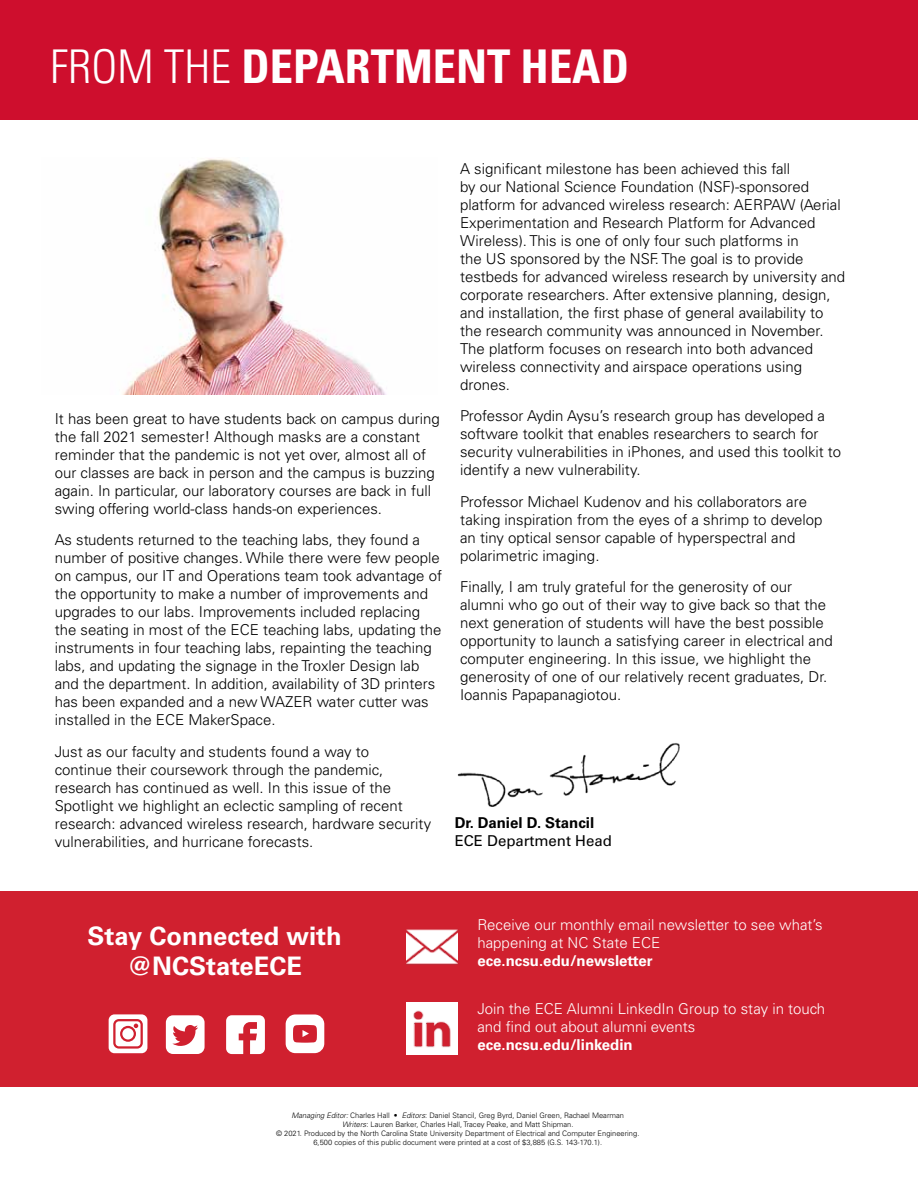
<style>
.page{position:relative;width:918px;height:1188px;background:#fff}
.page>*{position:absolute;margin:0;border:0;box-sizing:border-box;transform-origin:0 0}
.t1{font:700 condensed 46.5px "Univers LT Std";color:#fff}
.t2{font:700 25.5px/30.6px "Univers LT Std";color:#fff;text-align:center}
.t3{font:300 15px/18px "Univers LT Std";color:#000}
.t4{font:300 15px/18px "Univers LT Std";color:#fff}
.t5{font:700 15px "Univers LT Std";color:#fff}
.t6{font:700 15px "Univers LT Std";color:#000}
.t7{font:15px "Univers LT Std";color:#000}
.t8{font:300 7.5px/9px "Univers LT Std";color:#000;text-align:center}
.s1{font-weight:300}
.s2{font-style:italic}
</style>
<div class="page">
<div style="left:0;top:0;width:918px;height:120px;background:#ce0e2d"></div>
<img style="left:122px;top:158px;width:264px;height:237px">
<img style="left:457px;top:743px;width:223px;height:64px">
<div style="left:0;top:891px;width:918px;height:195px;background:#d0202f"></div>
<img style="left:407px;top:929px;width:51px;height:36px">
<img style="left:407px;top:1003px;width:51px;height:51px">
<svg style="left:109px;top:1014px;width:38px;height:39px"></svg>
<svg style="left:166px;top:1015px;width:39px;height:39px"></svg>
<svg style="left:226px;top:1015px;width:39px;height:39px"></svg>
<svg style="left:286px;top:1014px;width:38px;height:39px"></svg>
<h1 class="t1" style="left:50px;top:38px;width:580px"><span class="s1">FROM THE</span> DEPARTMENT HEAD</h1>
<p class="t3" style="left:55px;top:410px;width:387px">It has been great to have students back on campus during the fall 2021 semester! Although masks are a constant reminder that the pandemic is not yet over, almost all of our classes are back in person and the campus is buzzing again. In particular, our laboratory courses are back in full swing offering world-class hands-on experiences.</p>
<p class="t3" style="left:55px;top:531px;width:389px">As students returned to the teaching labs, they found a number of positive changes. While there were few people on campus, our IT and Operations team took advantage of the opportunity to make a number of improvements and upgrades to our labs. Improvements included replacing the seating in most of the ECE teaching labs, updating the instruments in four teaching labs, repainting the teaching labs, and updating the signage in the Troxler Design lab and the department. In addition, availability of 3D printers has been expanded and a new WAZER water cutter was installed in the ECE MakerSpace.</p>
<p class="t3" style="left:55px;top:743px;width:378px">Just as our faculty and students found a way to<br>continue their coursework through the pandemic, research has continued as well. In this issue of the Spotlight we highlight an eclectic sampling of recent research: advanced wireless research, hardware security vulnerabilities, and hurricane forecasts.</p>
<p class="t3" style="left:460px;top:159px;width:387px">A significant milestone has been achieved this fall<br>by our National Science Foundation (NSF)-sponsored platform for advanced wireless research: AERPAW (Aerial Experimentation and Research Platform for Advanced Wireless). This is one of only four such platforms in<br>the US sponsored by the NSF. The goal is to provide testbeds for advanced wireless research by university and corporate researchers. After extensive planning, design, and installation, the first phase of general availability to the research community was announced in November.<br>The platform focuses on research into both advanced wireless connectivity and airspace operations using drones.</p>
<p class="t3" style="left:460px;top:407px;width:383px">Professor Aydin Aysu’s research group has developed a software toolkit that enables researchers to search for security vulnerabilities in iPhones, and used this toolkit to identify a new vulnerability.</p>
<p class="t3" style="left:460px;top:492px;width:364px">Professor Michael Kudenov and his collaborators are taking inspiration from the eyes of a shrimp to develop an tiny optical sensor capable of hyperspectral and polarimetric imaging.</p>
<p class="t3" style="left:460px;top:578px;width:374px">Finally, I am truly grateful for the generosity of our alumni who go out of their way to give back so that the next generation of students will have the best possible opportunity to launch a satisfying career in electrical and computer engineering. In this issue, we highlight the generosity of one of our relatively recent graduates, Dr.<br>Ioannis Papapanagiotou.</p>
<p class="t6" style="left:455px;top:814px;width:141px">Dr. Daniel D. Stancil</p>
<p class="t7" style="left:455px;top:831px;width:159px">ECE Department Head</p>
<h2 class="t2" style="left:88px;top:920px;width:256px">Stay Connected with @NCStateECE</h2>
<p class="t4" style="left:477px;top:915px;width:347px">Receive our monthly email newsletter to see what’s happening at NC State ECE</p>
<p class="t5" style="left:477px;top:952px;width:177px">ece.ncsu.edu/newsletter</p>
<p class="t4" style="left:477px;top:1000px;width:349px">Join the ECE Alumni LinkedIn Group to stay in touch and find out about alumni events</p>
<p class="t5" style="left:477px;top:1036px;width:157px">ece.ncsu.edu/linkedin</p>
<p class="t8" style="left:276px;top:1111px;width:365px"><span class="s2">Managing Editor:</span> Charles Hall • <span class="s2">Editors</span>: Daniel Stancil, Greg Byrd, Daniel Green, Rachael Mearman<br><span class="s2">Writers</span>: Lauren Barker, Charles Hall, Tracey Peake, and Matt Shipman.<br>© 2021. Produced by the North Carolina State University Department of Electrical and Computer Engineering.<br>6,500 copies of this public document were printed at a cost of $3,885 (G.S. 143-170.1).</p>
</div>
